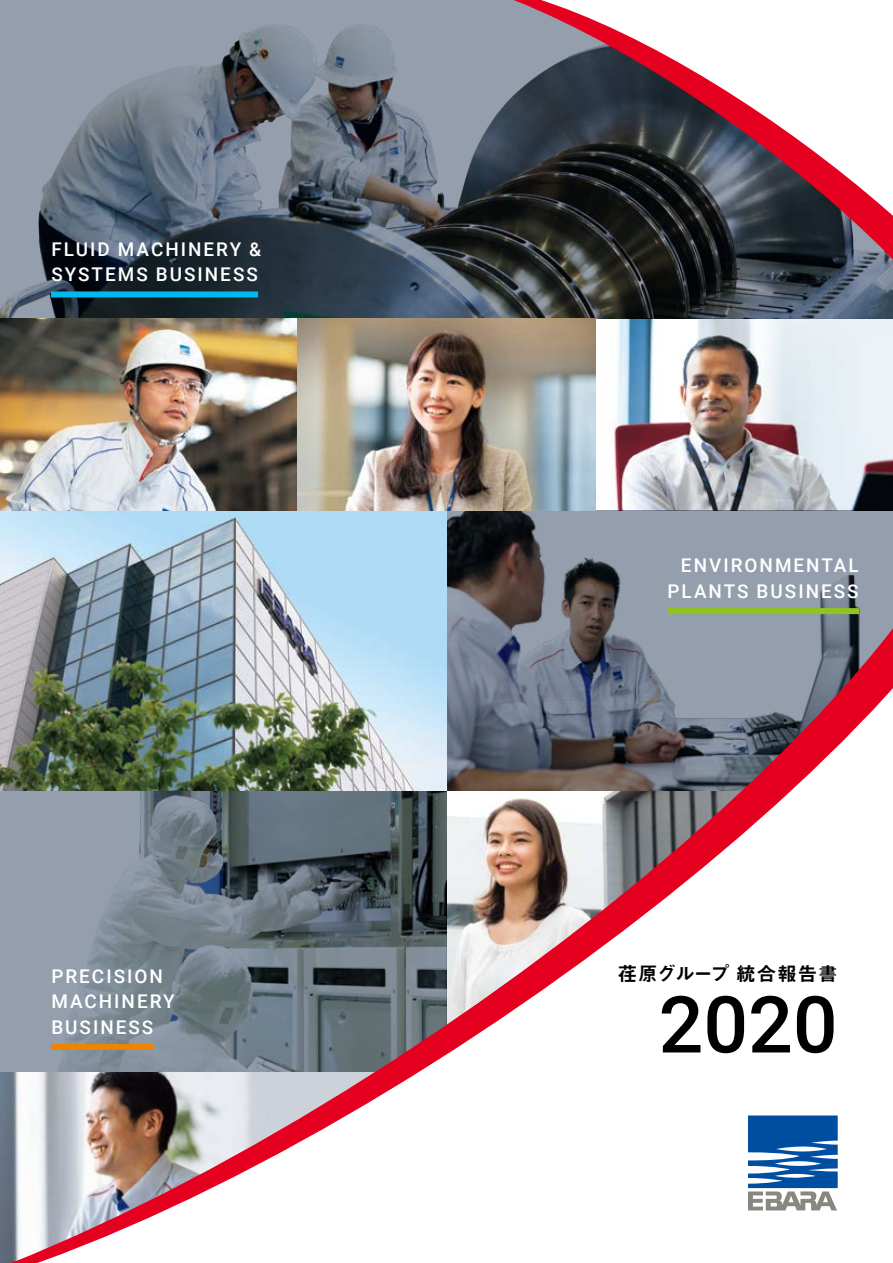
<style>
.page{position:relative;width:893px;height:1263px;background:#fff}
.page>*{position:absolute;margin:0;border:0;box-sizing:border-box;transform-origin:0 0}
.t1{font:500 78.75px "Roboto";color:#000}
.t2{font:19.5px "Midashi Go Pr 6 N MB31";letter-spacing:.05em;color:#000}
.t3{font:500 18.9px/25.5px "Roboto";letter-spacing:.105em;color:#fff}
</style>
<div class="page">
<img style="left:0;top:0;width:893px;height:1263px">
<svg style="left:748px;top:1115px;width:90px;height:95px"></svg>
<p class="t3" style="left:51px;top:236px;width:211px">FLUID MACHINERY &amp;<br>SYSTEMS BUSINESS</p>
<p class="t3" style="left:51px;top:963px;width:125px">PRECISION<br>MACHINERY<br>BUSINESS</p>
<p class="t3" style="left:667px;top:552px;width:193px;text-align:right">ENVIRONMENTAL<br>PLANTS BUSINESS</p>
<p class="t2" style="left:618px;top:958px;width:221px">荏原グループ統合報告書</p>
<h1 class="t1" style="left:659px;top:969px;width:180px">2020</h1>
</div>
